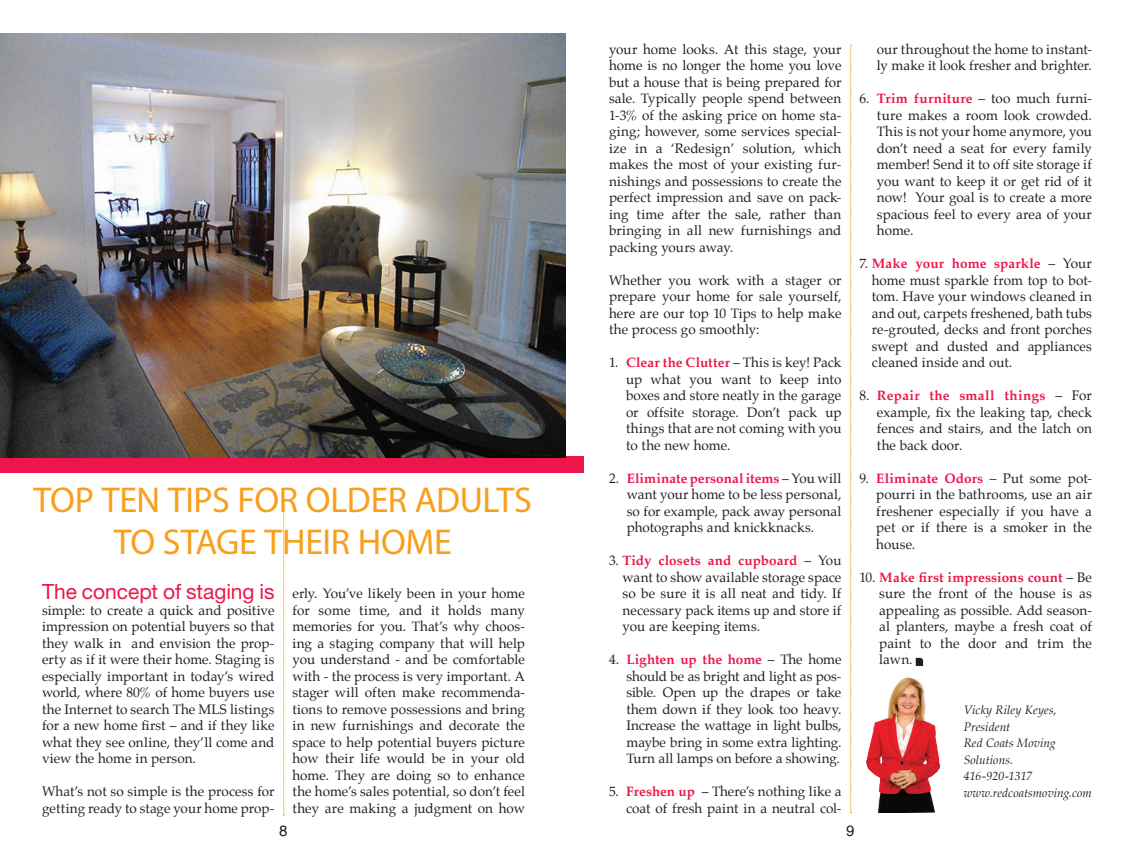
<style>
.page{position:relative;width:1134px;height:864px;background:#fff}
.page>*{position:absolute;margin:0;border:0;box-sizing:border-box;transform-origin:0 0}
.t1{font:36px/42px "Myriad Pro";letter-spacing:-.01em;color:#f89f1c;text-align:center}
.t2{font:21px "Helvetica Neue LT Std";letter-spacing:-.005em;color:#ed164b}
.t3{font:15px "Helvetica";color:#231f20}
.t4{font:13.5px/16.5px "Palatino";letter-spacing:.005em;color:#231f20;text-align:justify}
.t5{font:italic 12px/16.5px "Palatino";letter-spacing:.01em;color:#231f20}
.s1{font-weight:700;color:#ed164b}
.s2{font-family:"Myriad Pro";font-size:10.5px}
</style>
<div class="page">
<svg style="left:284px;top:509px;width:1px;height:307px"></svg>
<div style="left:0;top:456px;width:584px;height:16px;background:#ed164b"></div>
<img style="left:0;top:33px;width:566px;height:424px">
<svg style="left:914px;top:657px;width:10px;height:24px"></svg>
<svg style="left:850px;top:45px;width:2px;height:768px;background:#fcdfb6"></svg>
<img style="left:867px;top:737px;width:5px;height:21px">
<h1 class="t1" style="left:33px;top:478px;width:500px">TOP TEN TIPS FOR OLDER ADULTS<br>TO STAGE THEIR HOME</h1>
<h2 class="t2" style="left:42px;top:579px;width:234px">The concept of staging is</h2>
<p class="t4" style="left:42px;top:603px;width:234px">simple: to create a quick and positive impression on potential buyers so that they walk in and envision the prop&shy;erty as if it were their home. Staging is especially important in today’s wired world, where 80% of home buyers use the Internet to search The MLS listings for a new home first – and if they like what they see online, they’ll come and view the home in person.</p>
<p class="t4" style="left:42px;top:785px;width:234px">What’s not so simple is the process for getting ready to stage your home prop-</p>
<p class="t4" style="left:293px;top:587px;width:234px">erly. You’ve likely been in your home for some time, and it holds many memories for you. That’s why choos&shy;ing a staging company that will help you understand - and be comfortable with - the process is very important. A stager will often make recommenda&shy;tions to remove possessions and bring in new furnishings and decorate the space to help potential buyers picture how their life would be in your old home. They are doing so to enhance the home’s sales potential, so don’t feel they are making a judgment on how</p>
<p class="t3" style="left:279px;top:822px;width:10px">8</p>
<p class="t4" style="left:609px;top:42px;width:234px">your home looks. At this stage, your home is no longer the home you love but a house that is being prepared for sale. Typically people spend between 1-3% of the asking price on home sta&shy;ging; however, some services special&shy;ize in a ‘Redesign’ solution, which makes the most of your existing fur&shy;nishings and possessions to create the perfect impression and save on pack&shy;ing time after the sale, rather than bringing in all new furnishings and packing yours away.</p>
<p class="t4" style="left:609px;top:273px;width:234px">Whether you work with a stager or prepare your home for sale yourself, here are our top 10 Tips to help make the process go smoothly:</p>
<p class="t4" style="left:626px;top:356px;width:217px;text-indent:-17px">1. <span class="s1">Clear the Clutter</span> – This is key! Pack up what you want to keep into boxes and store neatly in the garage or offsite storage. Don’t pack up things that are not coming with you to the new home.</p>
<p class="t4" style="left:627px;top:471px;width:216px;text-indent:-18px">2. <span class="s1">Eliminate personal items</span> – You will want your home to be less personal, so for example, pack away personal photographs and knickknacks.</p>
<p class="t4" style="left:623px;top:554px;width:220px;text-indent:-14px">3. <span class="s1">Tidy closets and cupboard</span> – You want to show available storage space so be sure it is all neat and tidy. If necessary pack items up and store if you are keeping items.</p>
<p class="t4" style="left:626px;top:653px;width:217px;text-indent:-17px">4. <span class="s1">Lighten up the home</span> – The home should be as bright and light as pos&shy;sible. Open up the drapes or take them down if they look too heavy.<br>Increase the wattage in light bulbs, maybe bring in some extra lighting.<br>Turn all lamps on before a showing.</p>
<p class="t4" style="left:609px;top:785px;width:234px;text-align:right">5. <span class="s1">Freshen up</span> – There’s nothing like a coat of fresh paint in a neutral col-</p>
<p class="t4" style="left:877px;top:42px;width:217px">our throughout the home to instant&shy;ly make it look fresher and brighter.</p>
<p class="t4" style="left:877px;top:92px;width:217px;text-indent:-17px">6. <span class="s1">Trim furniture</span> – too much furni&shy;ture makes a room look crowded.<br>This is not your home anymore, you don’t need a seat for every family member! Send it to off site storage if you want to keep it or get rid of it now! Your goal is to create a more spacious feel to every area of your home.</p>
<p class="t4" style="left:872px;top:257px;width:222px;text-indent:-12px">7. <span class="s1">Make your home sparkle</span> – Your home must sparkle from top to bot&shy;tom. Have your windows cleaned in and out, carpets freshened, bath tubs re-grouted, decks and front porches swept and dusted and appliances cleaned inside and out.</p>
<p class="t4" style="left:877px;top:389px;width:217px;text-indent:-17px">8. <span class="s1">Repair the small things</span> – For example, fix the leaking tap, check fences and stairs, and the latch on the back door.</p>
<p class="t4" style="left:876px;top:471px;width:217px;text-indent:-17px">9. <span class="s1">Eliminate Odors</span> – Put some pot&shy;pourri in the bathrooms, use an air freshener especially if you have a pet or if there is a smoker in the house.</p>
<p class="t4" style="left:879px;top:570px;width:214px;text-indent:-20px">10. <span class="s1">Make first impressions count</span> – Be sure the front of the house is as appealing as possible. Add season&shy;al planters, maybe a fresh coat of paint to the door and trim the lawn. <span class="s2">n</span></p>
<p class="t5" style="left:964px;top:703px;width:130px">Vicky Riley Keyes,<br>President<br>Red Coats Moving<br>Solutions.<br>416-920-1317 www.redcoatsmoving.com</p>
<p class="t3" style="left:846px;top:822px;width:10px">9</p>
</div>
